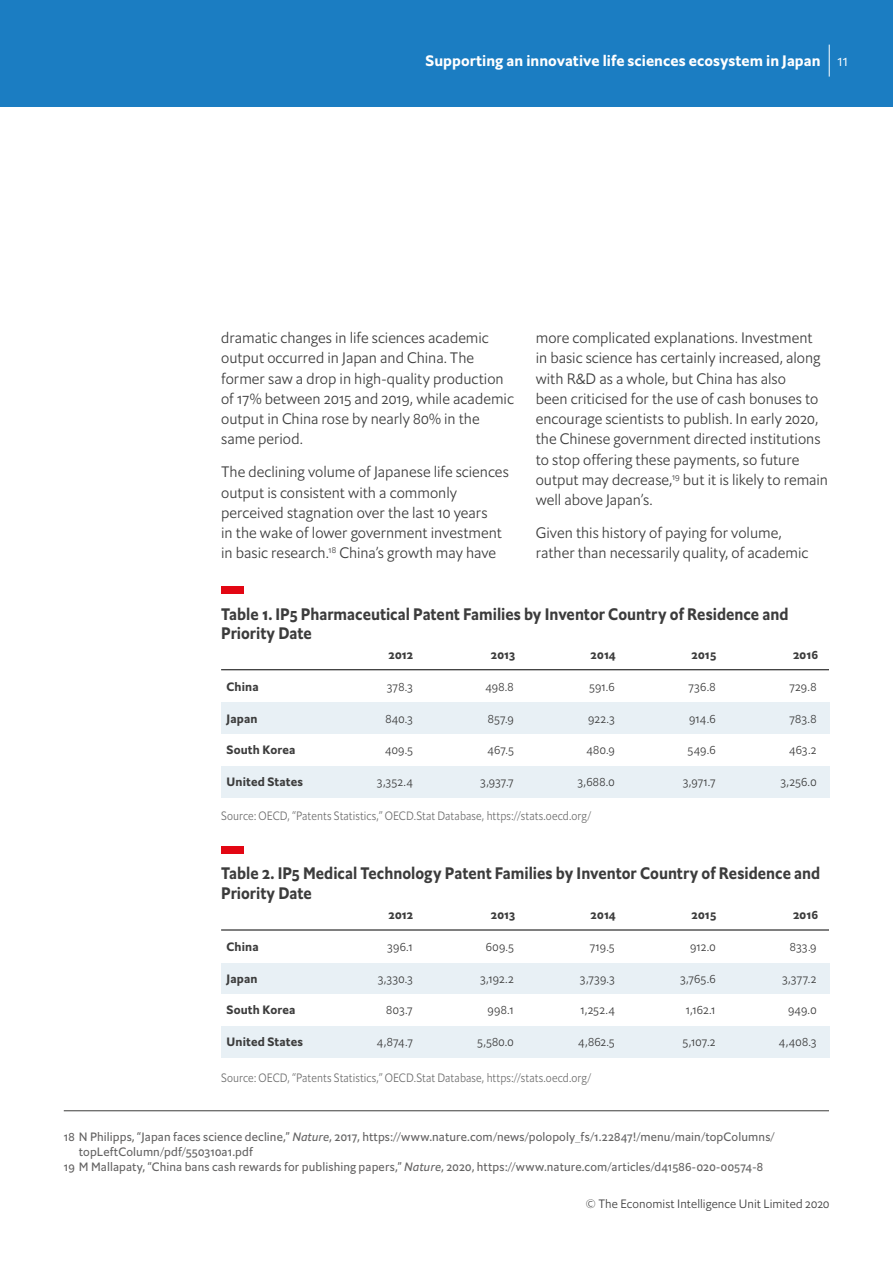
<style>
.page{position:relative;width:893px;height:1263px;background:#fff}
.page>*{position:absolute;margin:0;border:0;box-sizing:border-box;transform-origin:0 0}
.t1{font:700 16.5px/19.5px "Econ Sans Cnd OS";color:#3c3c3c}
.t2{font:300 15px/20.2px "Econ Sans OS";color:#3c3c3c}
.t3{font:700 15px "Econ Sans OS";letter-spacing:.005em;color:#fff}
.t4{font:300 12px "Econ Sans OS";letter-spacing:.01em;color:#3c3c3c}
.t5{font:12px "Econ Sans OS";letter-spacing:.01em;color:#646363}
.t6{font:300 12px "Econ Sans Cnd OS";letter-spacing:.01em;color:#6d6d6d}
.t7{font:700 12px "Econ Sans OS";letter-spacing:.015em;color:#3c3c3c}
.s1{font-weight:300}
.s2{font-style:italic}
</style>
<div class="page">
<div style="left:0;top:0;width:893px;height:106px;background:#1b7dc2"></div>
<hr style="left:829px;top:45px;width:1px;height:32px;background:#fff">
<div style="left:221px;top:702px;width:608px;height:32px;background:#e8f0f5"></div>
<div style="left:221px;top:962px;width:608px;height:32px;background:#e8f0f5"></div>
<div style="left:221px;top:766px;width:608px;height:32px;background:#e8f0f5"></div>
<div style="left:221px;top:1026px;width:608px;height:32px;background:#e8f0f5"></div>
<hr style="left:64px;top:1110px;width:765px;height:1px;background:#3c3c3b">
<div style="left:221px;top:586px;width:23px;height:7px;background:#e30613"></div>
<div style="left:221px;top:846px;width:23px;height:7px;background:#e30613"></div>
<hr style="left:221px;top:669px;width:608px;height:1px;background:#000">
<hr style="left:221px;top:930px;width:608px;height:1px;background:#000">
<p class="t3" style="left:425px;top:51px;width:424px">Supporting an innovative life sciences ecosystem in Japan <span class="s1">11</span></p>
<p class="t2" style="left:221px;top:328px;width:294px">dramatic changes in life sciences academic output occurred in Japan and China. The former saw a drop in high-quality production of 17% between 2015 and 2019, while academic output in China rose by nearly 80% in the same period.</p>
<p class="t2" style="left:221px;top:462px;width:289px">The declining volume of Japanese life sciences output is consistent with a commonly perceived stagnation over the last 10 years<br>in the wake of lower government investment in basic research.<sup>18</sup> China’s growth may have</p>
<p class="t2" style="left:536px;top:328px;width:294px">more complicated explanations. Investment<br>in basic science has certainly increased, along with R&amp;D as a whole, but China has also<br>been criticised for the use of cash bonuses to encourage scientists to publish. In early 2020, the Chinese government directed institutions to stop offering these payments, so future output may decrease,<sup>19</sup> but it is likely to remain well above Japan’s.</p>
<p class="t2" style="left:536px;top:523px;width:274px">Given this history of paying for volume, rather than necessarily quality, of academic</p>
<p class="t1" style="left:221px;top:604px;width:569px">Table 1. IP5 Pharmaceutical Patent Families by Inventor Country of Residence and<br>Priority Date</p>
<p class="t7" style="left:227px;top:679px;width:34px">China</p>
<p class="t7" style="left:227px;top:711px;width:32px">Japan</p>
<p class="t7" style="left:227px;top:742px;width:71px">South Korea</p>
<p class="t7" style="left:227px;top:774px;width:78px">United States</p>
<p class="t7" style="left:388px;top:647px;width:26px">2012</p>
<p class="t7" style="left:491px;top:647px;width:26px">2013</p>
<p class="t7" style="left:591px;top:647px;width:27px">2014</p>
<p class="t7" style="left:692px;top:647px;width:26px">2015</p>
<p class="t7" style="left:793px;top:647px;width:27px">2016</p>
<p class="t4" style="left:387px;top:679px;width:28px">378.3</p>
<p class="t4" style="left:385px;top:711px;width:29px">840.3</p>
<p class="t4" style="left:385px;top:742px;width:29px">409.5</p>
<p class="t4" style="left:377px;top:774px;width:37px">3,352.4</p>
<p class="t4" style="left:485px;top:679px;width:30px">498.8</p>
<p class="t4" style="left:488px;top:711px;width:27px">857.9</p>
<p class="t4" style="left:488px;top:742px;width:28px">467.5</p>
<p class="t4" style="left:480px;top:774px;width:35px">3,937.7</p>
<p class="t4" style="left:589px;top:679px;width:27px">591.6</p>
<p class="t4" style="left:588px;top:711px;width:28px">922.3</p>
<p class="t4" style="left:587px;top:742px;width:30px">480.9</p>
<p class="t4" style="left:578px;top:774px;width:39px">3,688.0</p>
<p class="t4" style="left:688px;top:679px;width:29px">736.8</p>
<p class="t4" style="left:689px;top:711px;width:28px">914.6</p>
<p class="t4" style="left:688px;top:742px;width:29px">549.6</p>
<p class="t4" style="left:683px;top:774px;width:34px">3,971.7</p>
<p class="t4" style="left:789px;top:679px;width:29px">729.8</p>
<p class="t4" style="left:789px;top:711px;width:29px">783.8</p>
<p class="t4" style="left:789px;top:742px;width:29px">463.2</p>
<p class="t4" style="left:780px;top:774px;width:37px">3,256.0</p>
<p class="t6" style="left:221px;top:808px;width:372px">Source: OECD, “Patents Statistics,” OECD.Stat Database, https://stats.oecd.org/</p>
<p class="t1" style="left:221px;top:864px;width:601px">Table 2. IP5 Medical Technology Patent Families by Inventor Country of Residence and<br>Priority Date</p>
<p class="t7" style="left:227px;top:939px;width:34px">China</p>
<p class="t7" style="left:227px;top:971px;width:32px">Japan</p>
<p class="t7" style="left:227px;top:1002px;width:71px">South Korea</p>
<p class="t7" style="left:227px;top:1034px;width:78px">United States</p>
<p class="t7" style="left:388px;top:907px;width:26px">2012</p>
<p class="t7" style="left:491px;top:907px;width:26px">2013</p>
<p class="t7" style="left:591px;top:907px;width:27px">2014</p>
<p class="t7" style="left:692px;top:907px;width:26px">2015</p>
<p class="t7" style="left:793px;top:907px;width:27px">2016</p>
<p class="t4" style="left:387px;top:939px;width:27px">396.1</p>
<p class="t4" style="left:378px;top:971px;width:37px">3,330.3</p>
<p class="t4" style="left:386px;top:1002px;width:28px">803.7</p>
<p class="t4" style="left:377px;top:1034px;width:37px">4,874.7</p>
<p class="t4" style="left:486px;top:939px;width:29px">609.5</p>
<p class="t4" style="left:480px;top:971px;width:35px">3,192.2</p>
<p class="t4" style="left:488px;top:1002px;width:28px">998.1</p>
<p class="t4" style="left:477px;top:1034px;width:38px">5,580.0</p>
<p class="t4" style="left:590px;top:939px;width:26px">719.5</p>
<p class="t4" style="left:580px;top:971px;width:36px">3,739.3</p>
<p class="t4" style="left:580px;top:1002px;width:36px">1,252.4</p>
<p class="t4" style="left:578px;top:1034px;width:38px">4,862.5</p>
<p class="t4" style="left:690px;top:939px;width:27px">912.0</p>
<p class="t4" style="left:680px;top:971px;width:37px">3,765.6</p>
<p class="t4" style="left:686px;top:1002px;width:31px">1,162.1</p>
<p class="t4" style="left:682px;top:1034px;width:35px">5,107.2</p>
<p class="t4" style="left:790px;top:939px;width:28px">833.9</p>
<p class="t4" style="left:782px;top:971px;width:36px">3,377.2</p>
<p class="t4" style="left:788px;top:1002px;width:30px">949.0</p>
<p class="t4" style="left:779px;top:1034px;width:39px">4,408.3</p>
<p class="t6" style="left:221px;top:1069px;width:372px">Source: OECD, “Patents Statistics,” OECD.Stat Database, https://stats.oecd.org/</p>
<p class="t5" style="left:64px;top:1128px;width:712px">18 N Philipps, “Japan faces science decline,” <span class="s2">Nature</span>, 2017, https://www.nature.com/news/polopoly_fs/1.22847!/menu/main/topColumns/</p>
<p class="t5" style="left:79px;top:1143px;width:176px">topLeftColumn/pdf/550310a1.pdf</p>
<p class="t5" style="left:64px;top:1158px;width:701px">19 M Mallapaty, “China bans cash rewards for publishing papers,” <span class="s2">Nature</span>, 2020, https://www.nature.com/articles/d41586-020-00574-8</p>
<p class="t4" style="left:586px;top:1196px;width:245px">© The Economist Intelligence Unit Limited 2020</p>
</div>
